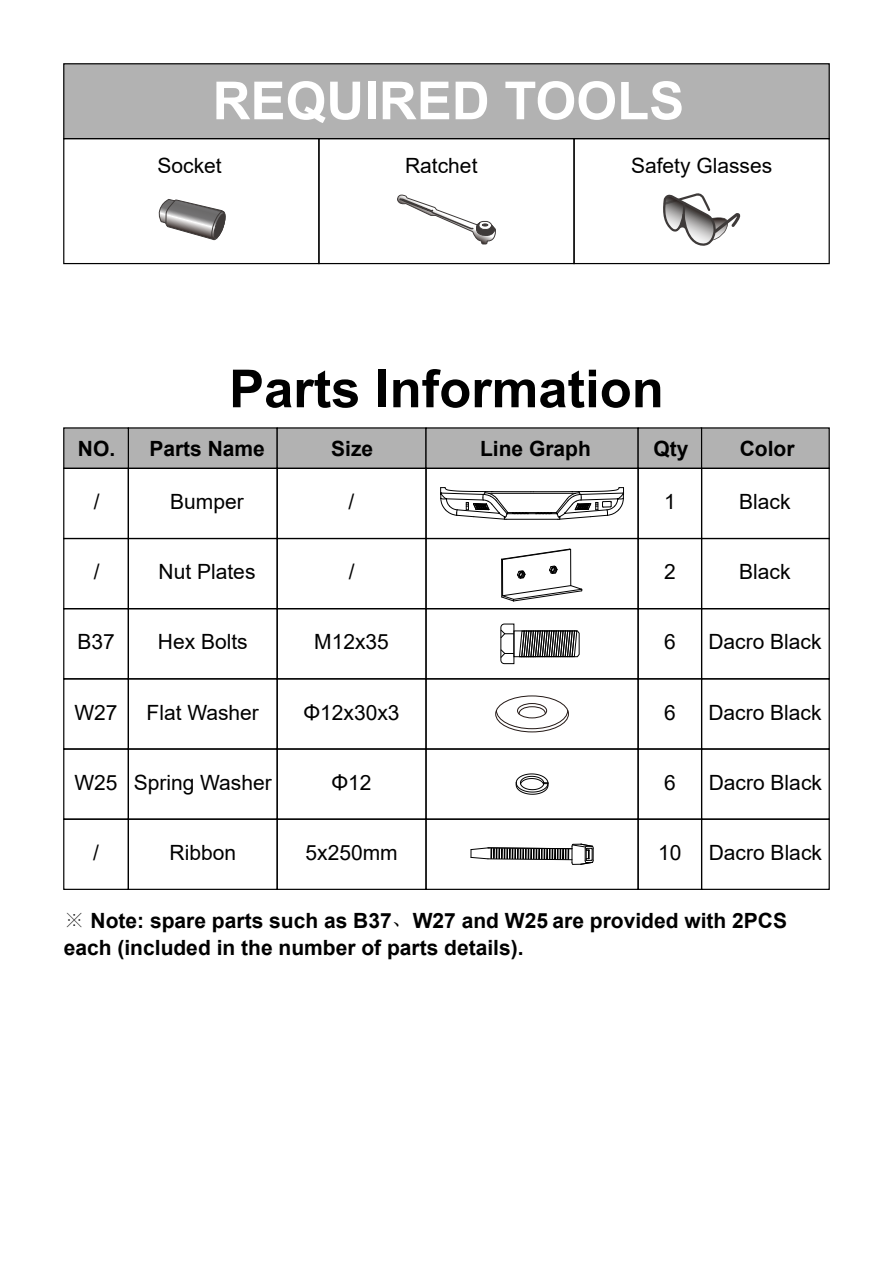
<style>
.page{position:relative;width:893px;height:1263px;background:#fff}
.page>*{position:absolute;margin:0;border:0;box-sizing:border-box;transform-origin:0 0}
.t1{font:700 52.5px "Arial";color:#000}
.t2{font:700 52.5px "Arial";color:#fff}
.t3{font:21px "Arial";color:#000}
.t4{font:700 21px/27px "Arial";color:#000}
.s1{font-family:"Adobe Song Std";font-weight:300}
</style>
<div class="page">
<div style="left:63px;top:63px;width:767px;height:76px;background:#b2b2b2;border:1px solid #000"></div>
<div style="left:63px;top:138px;width:256px;height:126px;border:1px solid #000"></div>
<div style="left:318px;top:138px;width:257px;height:126px;border:1px solid #000"></div>
<div style="left:573px;top:138px;width:257px;height:126px;border:1px solid #000"></div>
<div style="left:128px;top:427px;width:150px;height:42px;background:#b2b2b2"></div>
<div style="left:277px;top:427px;width:150px;height:42px;background:#b2b2b2"></div>
<div style="left:701px;top:427px;width:129px;height:42px;background:#b2b2b2"></div>
<div style="left:425px;top:427px;width:214px;height:42px;background:#b2b2b2"></div>
<div style="left:637px;top:427px;width:65px;height:42px;background:#b2b2b2;border:1px solid #000"></div>
<div style="left:63px;top:427px;width:66px;height:42px;background:#b2b2b2;border:1px solid #000"></div>
<svg style="left:158px;top:199px;width:68px;height:41px"></svg>
<svg style="left:397px;top:194px;width:99px;height:51px"></svg>
<svg style="left:663px;top:193px;width:78px;height:53px"></svg>
<div style="left:128px;top:468px;width:150px;height:71px;border:1px solid #000"></div>
<div style="left:277px;top:468px;width:150px;height:71px;border:1px solid #000"></div>
<div style="left:701px;top:468px;width:129px;height:71px;border:1px solid #000"></div>
<div style="left:425px;top:468px;width:214px;height:71px;border:1px solid #000"></div>
<div style="left:637px;top:468px;width:65px;height:71px;border:1px solid #000"></div>
<div style="left:63px;top:468px;width:66px;height:71px;border:1px solid #000"></div>
<div style="left:277px;top:678px;width:150px;height:72px;border:1px solid #000"></div>
<div style="left:701px;top:678px;width:129px;height:72px;border:1px solid #000"></div>
<div style="left:425px;top:678px;width:214px;height:72px;border:1px solid #000"></div>
<div style="left:637px;top:678px;width:65px;height:72px;border:1px solid #000"></div>
<div style="left:63px;top:678px;width:66px;height:72px;border:1px solid #000"></div>
<div style="left:495px;top:696px;width:74px;height:36px;border:1px solid #231815;border-radius:50%"></div>
<div style="left:517px;top:703px;width:30px;height:15px;border:1px solid #231815;border-radius:50%"></div>
<svg style="left:496px;top:706px;width:72px;height:23px"></svg>
<div style="left:128px;top:748px;width:150px;height:72px;border:1px solid #000"></div>
<div style="left:277px;top:748px;width:150px;height:72px;border:1px solid #000"></div>
<div style="left:701px;top:748px;width:129px;height:72px;border:1px solid #000"></div>
<div style="left:425px;top:748px;width:214px;height:72px;border:1px solid #000"></div>
<div style="left:637px;top:748px;width:65px;height:72px;border:1px solid #000"></div>
<div style="left:63px;top:748px;width:66px;height:72px;border:1px solid #000"></div>
<svg style="left:516px;top:773px;width:33px;height:22px"></svg>
<div style="left:128px;top:818px;width:150px;height:72px;border:1px solid #000"></div>
<div style="left:277px;top:818px;width:150px;height:72px;border:1px solid #000"></div>
<div style="left:701px;top:818px;width:129px;height:72px;border:1px solid #000"></div>
<div style="left:425px;top:818px;width:214px;height:72px;border:1px solid #000"></div>
<div style="left:637px;top:818px;width:65px;height:72px;border:1px solid #000"></div>
<div style="left:63px;top:818px;width:66px;height:72px;border:1px solid #000"></div>
<div style="left:425px;top:608px;width:214px;height:71px;border:1px solid #000"></div>
<div style="left:701px;top:608px;width:129px;height:71px;border:1px solid #000"></div>
<div style="left:128px;top:608px;width:150px;height:71px;border:1px solid #000"></div>
<div style="left:277px;top:608px;width:150px;height:71px;border:1px solid #000"></div>
<div style="left:637px;top:608px;width:65px;height:71px;border:1px solid #000"></div>
<div style="left:63px;top:608px;width:66px;height:71px;border:1px solid #000"></div>
<svg style="left:500px;top:624px;width:80px;height:40px"></svg>
<svg style="left:440px;top:487px;width:184px;height:33px"></svg>
<div style="left:128px;top:538px;width:150px;height:71px;border:1px solid #000"></div>
<div style="left:277px;top:538px;width:150px;height:71px;border:1px solid #000"></div>
<div style="left:701px;top:538px;width:129px;height:71px;border:1px solid #000"></div>
<div style="left:425px;top:538px;width:214px;height:71px;border:1px solid #000"></div>
<div style="left:637px;top:538px;width:65px;height:71px;border:1px solid #000"></div>
<div style="left:63px;top:538px;width:66px;height:71px;border:1px solid #000"></div>
<hr style="left:501px;top:559px;width:1px;height:38px;background:#000">
<hr style="left:502px;top:559px;width:1px;height:37px;background:#000">
<hr style="left:570px;top:549px;width:1px;height:37px;background:#000">
<svg style="left:501px;top:585px;width:81px;height:16px"></svg>
<svg style="left:501px;top:549px;width:70px;height:30px"></svg>
<svg style="left:470px;top:844px;width:124px;height:21px"></svg>
<h1 class="t2" style="left:213px;top:64px;width:473px">REQUIRED TOOLS</h1>
<p class="t3" style="left:158px;top:151px;width:66px">Socket</p>
<p class="t3" style="left:405px;top:151px;width:74px">Ratchet</p>
<p class="t3" style="left:631px;top:151px;width:143px">Safety Glasses</p>
<h1 class="t1" style="left:229px;top:352px;width:436px">Parts Information</h1>
<p class="t4" style="left:78px;top:435px;width:39px">NO.</p>
<p class="t3" style="left:94px;top:487px;width:7px">/</p>
<p class="t3" style="left:170px;top:487px;width:75px">Bumper</p>
<p class="t3" style="left:349px;top:487px;width:7px">/</p>
<p class="t3" style="left:664px;top:487px;width:13px">1</p>
<p class="t3" style="left:739px;top:487px;width:53px">Black</p>
<p class="t4" style="left:149px;top:435px;width:117px">Parts Name</p>
<p class="t4" style="left:331px;top:435px;width:44px">Size</p>
<p class="t4" style="left:480px;top:435px;width:112px">Line Graph</p>
<p class="t4" style="left:653px;top:435px;width:37px">Qty</p>
<p class="t4" style="left:740px;top:435px;width:56px">Color</p>
<p class="t3" style="left:94px;top:557px;width:7px">/</p>
<p class="t3" style="left:159px;top:557px;width:98px">Nut Plates</p>
<p class="t3" style="left:349px;top:557px;width:7px">/</p>
<p class="t3" style="left:664px;top:557px;width:13px">2</p>
<p class="t3" style="left:739px;top:557px;width:53px">Black</p>
<p class="t3" style="left:77px;top:627px;width:39px">B37</p>
<p class="t3" style="left:158px;top:627px;width:91px">Hex Bolts</p>
<p class="t3" style="left:314px;top:627px;width:76px">M12x35</p>
<p class="t3" style="left:664px;top:627px;width:13px">6</p>
<p class="t3" style="left:74px;top:698px;width:45px">W27</p>
<p class="t3" style="left:147px;top:698px;width:114px">Flat Washer</p>
<p class="t3" style="left:303px;top:698px;width:98px">Φ12x30x3</p>
<p class="t3" style="left:664px;top:698px;width:13px">6</p>
<p class="t3" style="left:708px;top:627px;width:115px">Dacro Black</p>
<p class="t3" style="left:708px;top:698px;width:115px">Dacro Black</p>
<p class="t3" style="left:74px;top:768px;width:199px">W25 Spring Washer</p>
<p class="t3" style="left:332px;top:768px;width:42px">Φ12</p>
<p class="t3" style="left:664px;top:768px;width:13px">6</p>
<p class="t3" style="left:709px;top:768px;width:115px">Dacro Black</p>
<p class="t3" style="left:93px;top:838px;width:7px">/</p>
<p class="t3" style="left:170px;top:838px;width:68px">Ribbon</p>
<p class="t3" style="left:305px;top:838px;width:94px">5x250mm</p>
<p class="t3" style="left:658px;top:838px;width:25px">10</p>
<p class="t3" style="left:709px;top:838px;width:115px">Dacro Black</p>
<p class="t4" style="left:64px;top:907px;width:725px"><span class="s1">※</span> Note: spare parts such as B37<span class="s1">、</span>W27 and W25 are provided with 2PCS each (included in the number of parts details).</p>
</div>
